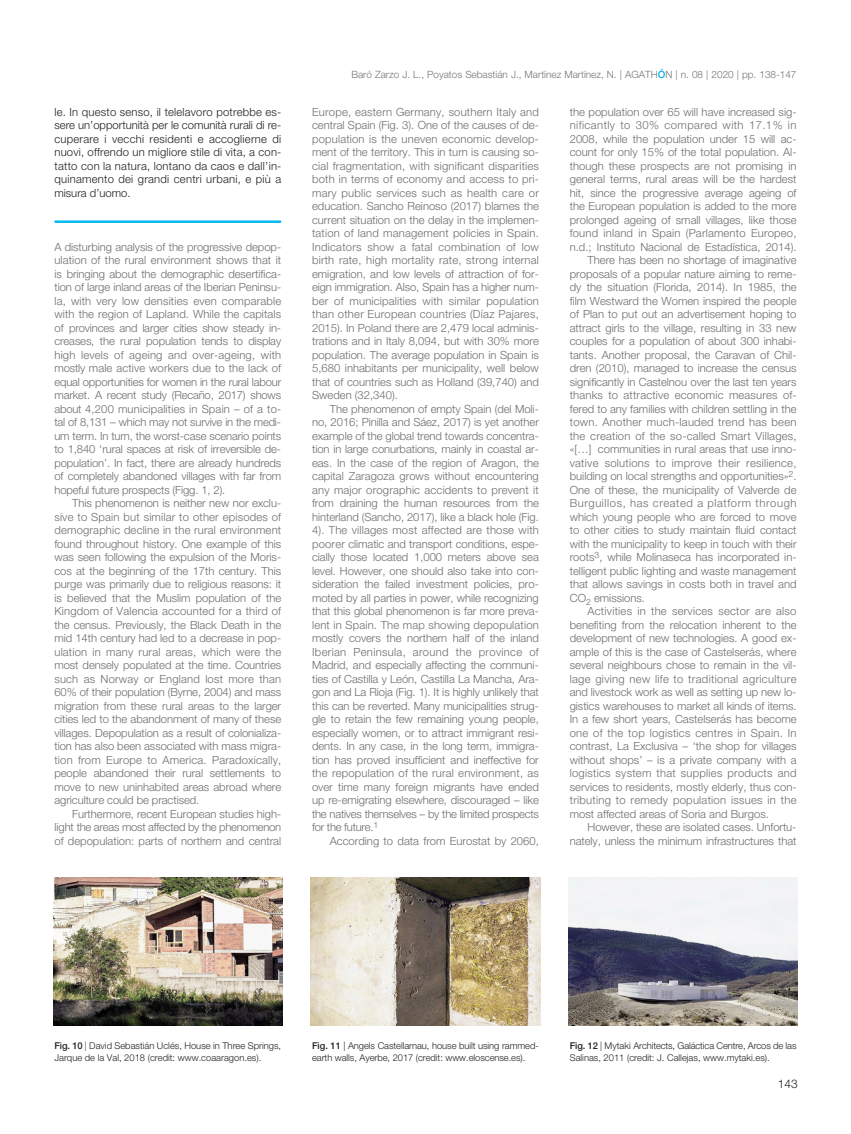
<style>
.page{position:relative;width:851px;height:1134px;background:#fff}
.page>*{position:absolute;margin:0;border:0;box-sizing:border-box;transform-origin:0 0}
.t1{font:300 11.88px "Helvetica Neue LT Std";color:#231f20}
.t2{font:300 11.25px/13.5px "Helvetica Neue LT Std";color:#6c6d70;text-align:justify}
.t3{font:300 11.25px/13.5px "Helvetica Neue LT Std";letter-spacing:.02em;color:#231f20;text-align:justify}
.t4{font:300 10px "Helvetica Neue LT Std";color:#777574}
.t5{font:300 9.38px/11.2px "Helvetica Neue LT Std";letter-spacing:-.005em;color:#231f20}
.s1{font-weight:500;color:#00aeef}
.s2{font-weight:500}
</style>
<div class="page">
<hr style="left:55px;top:220px;width:226px;height:3px;background:#00baf1">
<img style="left:53px;top:878px;width:229px;height:147px">
<img style="left:311px;top:878px;width:229px;height:148px">
<img style="left:568px;top:878px;width:229px;height:148px">
<p class="t3" style="left:54px;top:106px;width:228px">le. In questo senso, il telelavoro potrebbe es&shy;sere un’opportunità per le comunità rurali di re&shy;cuperare i vecchi residenti e accoglierne di nuovi, offrendo un migliore stile di vita, a con&shy;tatto con la natura, lontano da caos e dall’in&shy;quinamento dei grandi centri urbani, e più a misura d’uomo.</p>
<p class="t2" style="left:54px;top:241px;width:228px">A disturbing analysis of the progressive depop&shy;ulation of the rural environment shows that it is bringing about the demographic desertifica&shy;tion of large inland areas of the Iberian Peninsu&shy;la, with very low densities even comparable with the region of Lapland. While the capitals of provinces and larger cities show steady in&shy;creases, the rural population tends to display high levels of ageing and over-ageing, with mostly male active workers due to the lack of equal opportunities for women in the rural labour market. A recent study (Recaño, 2017) shows about 4,200 municipalities in Spain – of a to&shy;tal of 8,131 – which may not survive in the medi&shy;um term. In turn, the worst-case scenario points to 1,840 ‘rural spaces at risk of irreversible de&shy;population’. In fact, there are already hundreds of completely abandoned villages with far from hopeful future prospects (Figg. 1, 2).</p>
<p class="t2" style="left:54px;top:497px;width:228px;text-indent:18px">This phenomenon is neither new nor exclu&shy;sive to Spain but similar to other episodes of demographic decline in the rural environment found throughout history. One example of this was seen following the expulsion of the Moris&shy;cos at the beginning of the 17th century. This purge was primarily due to religious reasons: it is believed that the Muslim population of the Kingdom of Valencia accounted for a third of the census. Previously, the Black Death in the mid 14th century had led to a decrease in pop&shy;ulation in many rural areas, which were the most densely populated at the time. Countries such as Norway or England lost more than 60% of their population (Byrne, 2004) and mass migration from these rural areas to the larger cities led to the abandonment of many of these villages. Depopulation as a result of colonializa&shy;tion has also been associated with mass migra&shy;tion from Europe to America. Paradoxically, people abandoned their rural settlements to move to new uninhabited areas abroad where agriculture could be practised.</p>
<p class="t2" style="left:54px;top:808px;width:228px;text-indent:18px">Furthermore, recent European studies high&shy;light the areas most affected by the phenomenon of depopulation: parts of northern and central</p>
<p class="t4" style="left:351px;top:70px;width:446px">Baró Zarzo J. L., Poyatos Sebastián J., Martínez Martínez, N. | AGATH<span class="s1">Ó</span>N | n. 08 | 2020 | pp. 138-147</p>
<p class="t2" style="left:312px;top:106px;width:228px">Europe, eastern Germany, southern Italy and central Spain (Fig. 3). One of the causes of de&shy;population is the uneven economic develop&shy;ment of the territory. This in turn is causing so&shy;cial fragmentation, with significant disparities both in terms of economy and access to pri&shy;mary public services such as health care or education. Sancho Reinoso (2017) blames the current situation on the delay in the implemen&shy;tation of land management policies in Spain.<br>Indicators show a fatal combination of low birth rate, high mortality rate, strong internal emigration, and low levels of attraction of for&shy;eign immigration. Also, Spain has a higher num&shy;ber of municipalities with similar population than other European countries (Díaz Pajares, 2015). In Poland there are 2,479 local adminis&shy;trations and in Italy 8,094, but with 30% more population. The average population in Spain is 5,680 inhabitants per municipality, well below that of countries such as Holland (39,740) and Sweden (32,340).</p>
<p class="t2" style="left:312px;top:403px;width:228px;text-indent:18px">The phenomenon of empty Spain (del Moli&shy;no, 2016; Pinilla and Sáez, 2017) is yet another example of the global trend towards concentra&shy;tion in large conurbations, mainly in coastal ar&shy;eas. In the case of the region of Aragon, the capital Zaragoza grows without encountering any major orographic accidents to prevent it from draining the human resources from the hinterland (Sancho, 2017), like a black hole (Fig.<br>4). The villages most affected are those with poorer climatic and transport conditions, espe&shy;cially those located 1,000 meters above sea level. However, one should also take into con&shy;sideration the failed investment policies, pro&shy;moted by all parties in power, while recognizing that this global phenomenon is far more preva&shy;lent in Spain. The map showing depopulation mostly covers the northern half of the inland Iberian Peninsula, around the province of Madrid, and especially affecting the communi&shy;ties of Castilla y León, Castilla La Mancha, Ara&shy;gon and La Rioja (Fig. 1). It is highly unlikely that this can be reverted. Many municipalities strug&shy;gle to retain the few remaining young people, especially women, or to attract immigrant resi&shy;dents. In any case, in the long term, immigra&shy;tion has proved insufficient and ineffective for the repopulation of the rural environment, as over time many foreign migrants have ended up re-emigrating elsewhere, discouraged – like the natives themselves – by the limited prospects for the future.<sup>1</sup></p>
<p class="t2" style="left:330px;top:835px;width:210px">According to data from Eurostat by 2060,</p>
<p class="t2" style="left:569px;top:106px;width:228px">the population over 65 will have increased sig&shy;nificantly to 30% compared with 17.1% in 2008, while the population under 15 will ac&shy;count for only 15% of the total population. Al&shy;though these prospects are not promising in general terms, rural areas will be the hardest hit, since the progressive average ageing of the European population is added to the more prolonged ageing of small villages, like those found inland in Spain (Parlamento Europeo, n.d.; Instituto Nacional de Estadística, 2014).</p>
<p class="t2" style="left:569px;top:254px;width:228px;text-indent:18px">There has been no shortage of imaginative proposals of a popular nature aiming to reme&shy;dy the situation (Florida, 2014). In 1985, the film Westward the Women inspired the people of Plan to put out an advertisement hoping to attract girls to the village, resulting in 33 new couples for a population of about 300 inhabi&shy;tants. Another proposal, the Caravan of Chil&shy;dren (2010), managed to increase the census significantly in Castelnou over the last ten years thanks to attractive economic measures of&shy;fered to any families with children settling in the town. Another much-lauded trend has been the creation of the so-called Smart Villages, «[…] communities in rural areas that use inno&shy;vative solutions to improve their resilience, building on local strengths and opportunities»<sup>2</sup>.<br>One of these, the municipality of Valverde de Burguillos, has created a platform through which young people who are forced to move to other cities to study maintain fluid contact with the municipality to keep in touch with their roots<sup>3</sup>, while Molinaseca has incorporated in&shy;telligent public lighting and waste management that allows savings in costs both in travel and CO<sub>2</sub> emissions.</p>
<p class="t2" style="left:569px;top:605px;width:228px;text-indent:18px">Activities in the services sector are also benefiting from the relocation inherent to the development of new technologies. A good ex&shy;ample of this is the case of Castelserás, where several neighbours chose to remain in the vil&shy;lage giving new life to traditional agriculture and livestock work as well as setting up new lo&shy;gistics warehouses to market all kinds of items.<br>In a few short years, Castelserás has become one of the top logistics centres in Spain. In contrast, La Exclusiva – ‘the shop for villages without shops’ – is a private company with a logistics system that supplies products and services to residents, mostly elderly, thus con&shy;tributing to remedy population issues in the most affected areas of Soria and Burgos.</p>
<p class="t2" style="left:569px;top:821px;width:228px;text-align:right">However, these are isolated cases. Unfortu&shy;nately, unless the minimum infrastructures that</p>
<p class="t5" style="left:54px;top:1041px;width:228px"><span class="s2">Fig. 10</span> | David Sebastián Uclés, House in Three Springs,<br>Jarque de la Val, 2018 (credit: www.coaaragon.es).</p>
<p class="t5" style="left:312px;top:1041px;width:228px"><span class="s2">Fig. 11</span> | Angels Castellarnau, house built using rammed&shy;earth walls, Ayerbe, 2017 (credit: www.eloscense.es).</p>
<p class="t5" style="left:569px;top:1041px;width:228px"><span class="s2">Fig. 12</span> | Mytaki Architects, Galáctica Centre, Arcos de las<br>Salinas, 2011 (credit: J. Callejas, www.mytaki.es).</p>
<p class="t1" style="left:777px;top:1079px;width:21px">143</p>
</div>
